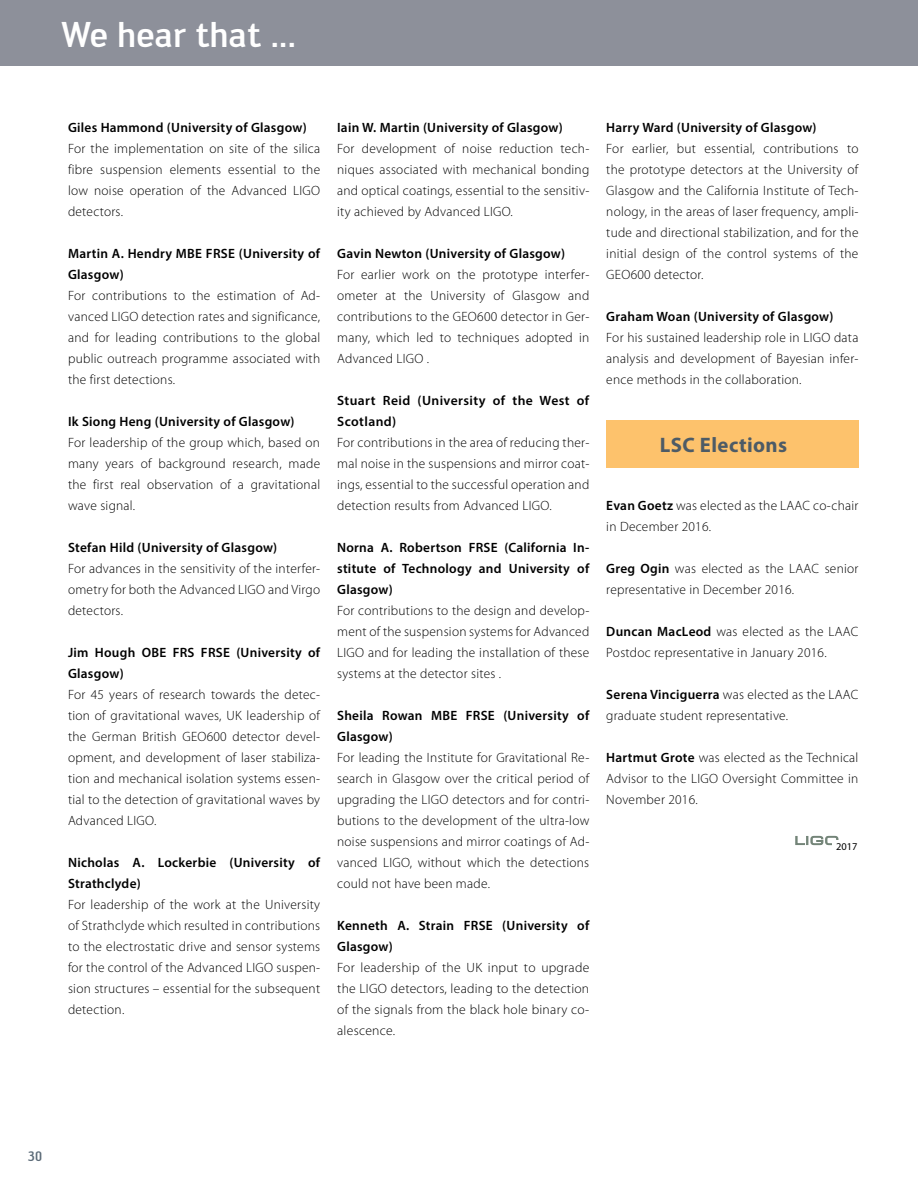
<style>
.page{position:relative;width:918px;height:1188px;background:#fff}
.page>*{position:absolute;margin:0;border:0;box-sizing:border-box;transform-origin:0 0}
.t1{font:500 35.25px "Engel";letter-spacing:-.01em;color:#fff}
.t2{font:700 21px "Myriad Pro";letter-spacing:.02em;color:#4d5b66}
.t3{font:300 13.5px/21px "Myriad Pro";letter-spacing:.02em;color:#000;text-align:justify}
.t4{font:600 13.5px/21px "Myriad Pro";letter-spacing:.02em;color:#000}
.t5{font:500 13.5px "Engel";color:#5c6b78}
.t6{font:10.35px "Myriad Pro";color:#000}
.s1{font-weight:600}
</style>
<div class="page">
<div style="left:0;top:0;width:918px;height:66px;background:#8d909a"></div>
<svg style="left:795px;top:836px;width:44px;height:9px"></svg>
<div style="left:833px;top:840px;width:12px;height:7px;background:#fff"></div>
<div style="left:606px;top:420px;width:252px;height:48px;background:#fdc26c"></div>
<h1 class="t1" style="left:61px;top:14px;width:236px">We hear that ...</h1>
<p class="t4" style="left:68px;top:116px;width:240px">Giles Hammond (University of Glasgow)</p>
<p class="t3" style="left:68px;top:138px;width:254px">For the implementation on site of the silica fibre suspension elements essential to the low noise operation of the Advanced LIGO detectors.</p>
<p class="t4" style="left:68px;top:242px;width:254px">Martin A. Hendry MBE FRSE (University of<br>Glasgow)</p>
<p class="t3" style="left:68px;top:285px;width:254px">For contributions to the estimation of Ad&shy;vanced LIGO detection rates and significance, and for leading contributions to the global public outreach programme associated with the first detections.</p>
<p class="t4" style="left:68px;top:410px;width:228px">Ik Siong Heng (University of Glasgow)</p>
<p class="t3" style="left:68px;top:432px;width:254px">For leadership of the group which, based on many years of background research, made the first real observation of a gravitational wave signal.</p>
<p class="t4" style="left:68px;top:536px;width:211px">Stefan Hild (University of Glasgow)</p>
<p class="t3" style="left:68px;top:558px;width:254px">For advances in the sensitivity of the interfer&shy;ometry for both the Advanced LIGO and Virgo detectors.</p>
<p class="t4" style="left:68px;top:641px;width:254px">Jim Hough OBE FRS FRSE (University of<br>Glasgow)</p>
<p class="t3" style="left:68px;top:684px;width:254px">For 45 years of research towards the detec&shy;tion of gravitational waves, UK leadership of the German British GEO600 detector devel&shy;opment, and development of laser stabiliza&shy;tion and mechanical isolation systems essen&shy;tial to the detection of gravitational waves by Advanced LIGO.</p>
<p class="t4" style="left:68px;top:851px;width:254px">Nicholas A. Lockerbie (University of<br>Strathclyde)</p>
<p class="t3" style="left:68px;top:894px;width:254px">For leadership of the work at the University of Strathclyde which resulted in contributions to the electrostatic drive and sensor systems for the control of the Advanced LIGO suspen&shy;sion structures – essential for the subsequent detection.</p>
<p class="t4" style="left:337px;top:116px;width:227px">Iain W. Martin (University of Glasgow)</p>
<p class="t3" style="left:337px;top:138px;width:254px">For development of noise reduction tech&shy;niques associated with mechanical bonding and optical coatings, essential to the sensitiv&shy;ity achieved by Advanced LIGO.</p>
<p class="t4" style="left:337px;top:242px;width:230px">Gavin Newton (University of Glasgow)</p>
<p class="t3" style="left:337px;top:264px;width:254px">For earlier work on the prototype interfer&shy;ometer at the University of Glasgow and contributions to the GEO600 detector in Ger&shy;many, which led to techniques adopted in Advanced LIGO .</p>
<p class="t4" style="left:337px;top:389px;width:254px">Stuart Reid (University of the West of<br>Scotland)</p>
<p class="t3" style="left:337px;top:432px;width:254px">For contributions in the area of reducing ther&shy;mal noise in the suspensions and mirror coat&shy;ings, essential to the successful operation and detection results from Advanced LIGO.</p>
<p class="t4" style="left:337px;top:536px;width:254px;text-align:justify">Norna A. Robertson FRSE (California In&shy;stitute of Technology and University of Glasgow)</p>
<p class="t3" style="left:337px;top:600px;width:254px">For contributions to the design and develop&shy;ment of the suspension systems for Advanced LIGO and for leading the installation of these systems at the detector sites .</p>
<p class="t4" style="left:337px;top:704px;width:254px">Sheila Rowan MBE FRSE (University of<br>Glasgow)</p>
<p class="t3" style="left:337px;top:747px;width:254px">For leading the Institute for Gravitational Re&shy;search in Glasgow over the critical period of upgrading the LIGO detectors and for contri&shy;butions to the development of the ultra-low noise suspensions and mirror coatings of Ad&shy;vanced LIGO, without which the detections could not have been made.</p>
<p class="t4" style="left:337px;top:914px;width:254px">Kenneth A. Strain FRSE (University of<br>Glasgow)</p>
<p class="t3" style="left:337px;top:957px;width:254px">For leadership of the UK input to upgrade the LIGO detectors, leading to the detection of the signals from the black hole binary co&shy;alescence.</p>
<p class="t4" style="left:606px;top:116px;width:212px">Harry Ward (University of Glasgow)</p>
<p class="t3" style="left:606px;top:138px;width:254px">For earlier, but essential, contributions to the prototype detectors at the University of Glasgow and the California Institute of Tech&shy;nology, in the areas of laser frequency, ampli&shy;tude and directional stabilization, and for the initial design of the control systems of the GEO600 detector.</p>
<p class="t4" style="left:606px;top:305px;width:229px">Graham Woan (University of Glasgow)</p>
<p class="t3" style="left:606px;top:327px;width:254px">For his sustained leadership role in LIGO data analysis and development of Bayesian infer&shy;ence methods in the collaboration.</p>
<h2 class="t2" style="left:660px;top:434px;width:129px">LSC Elections</h2>
<p class="t3" style="left:606px;top:495px;width:254px"><span class="s1">Evan Goetz</span> was elected as the LAAC co-chair in December 2016.</p>
<p class="t3" style="left:606px;top:558px;width:254px"><span class="s1">Greg Ogin</span> was elected as the LAAC senior representative in December 2016.</p>
<p class="t3" style="left:606px;top:621px;width:254px"><span class="s1">Duncan MacLeod</span> was elected as the LAAC<br>Postdoc representative in January 2016.</p>
<p class="t3" style="left:606px;top:684px;width:254px"><span class="s1">Serena Vinciguerra</span> was elected as the LAAC graduate student representative.</p>
<p class="t3" style="left:606px;top:747px;width:254px"><span class="s1">Hartmut Grote</span> was elected as the Technical Advisor to the LIGO Oversight Committee in November 2016.</p>
<p class="t6" style="left:836px;top:841px;width:23px">2017</p>
<p class="t5" style="left:28px;top:1148px;width:16px">30</p>
</div>
